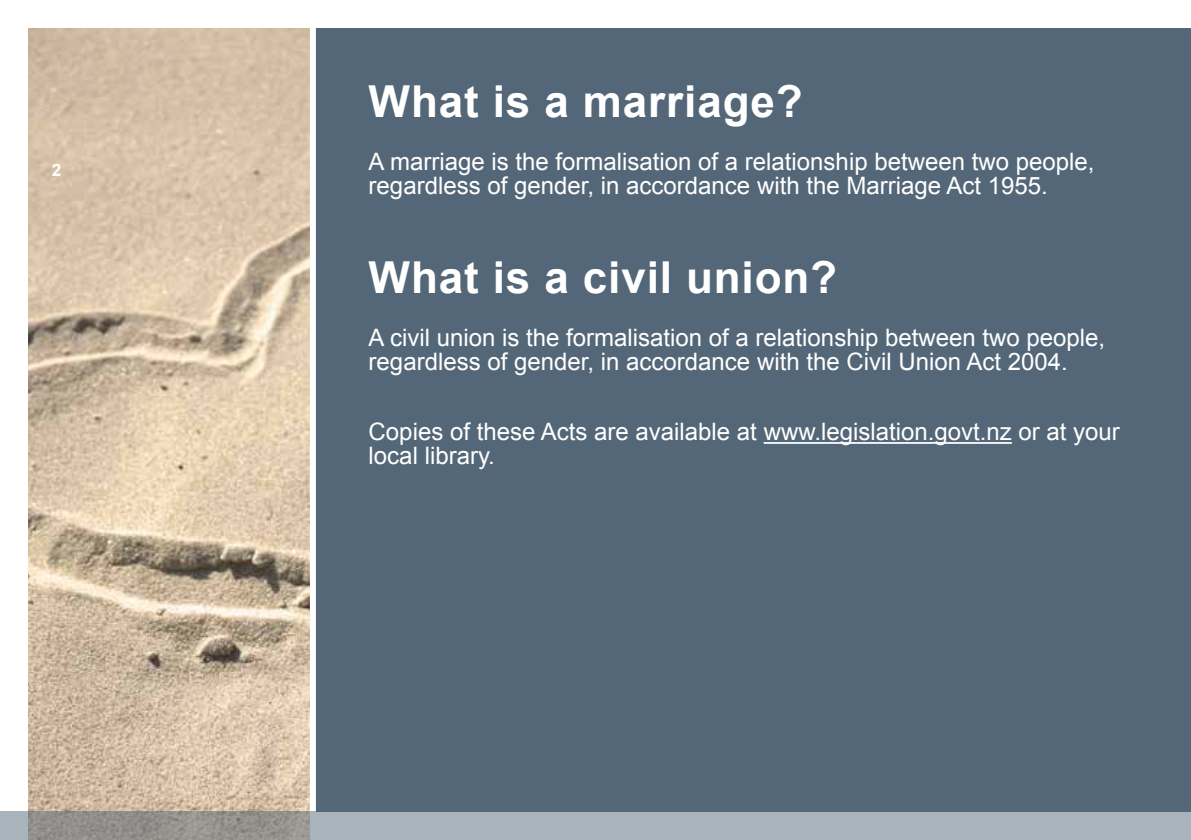
<style>
.page{position:relative;width:1191px;height:840px;background:#fff}
.page>*{position:absolute;margin:0;border:0;box-sizing:border-box;transform-origin:0 0}
.t1{font:700 44px "Arial";letter-spacing:.02em;color:#fff}
.t2{font:24px/24px "Arial";color:#fff}
.t3{font:700 17px "Arial";color:#fff}
</style>
<div class="page">
<img style="left:28px;top:28px;width:282px;height:783px">
<div style="left:316px;top:28px;width:875px;height:783px;background:#546778"></div>
<hr style="left:763px;top:442px;width:249px;height:1px;background:#fff">
<svg style="left:0;top:811px;width:1191px;height:28px;background:#a1a8ae"></svg>
<p class="t3" style="left:52px;top:159px;width:11px">2</p>
<h1 class="t1" style="left:369px;top:73px;width:435px">What is a marriage?</h1>
<p class="t2" style="left:369px;top:149px;width:727px">A marriage is the formalisation of a relationship between two people, regardless of gender, in accordance with the Marriage Act 1955.</p>
<h1 class="t1" style="left:369px;top:248px;width:470px">What is a civil union?</h1>
<p class="t2" style="left:369px;top:325px;width:738px">A civil union is the formalisation of a relationship between two people, regardless of gender, in accordance with the Civil Union Act 2004.</p>
<p class="t2" style="left:369px;top:420px;width:753px">Copies of these Acts are available at www.legislation.govt.nz or at your local library.</p>
</div>
